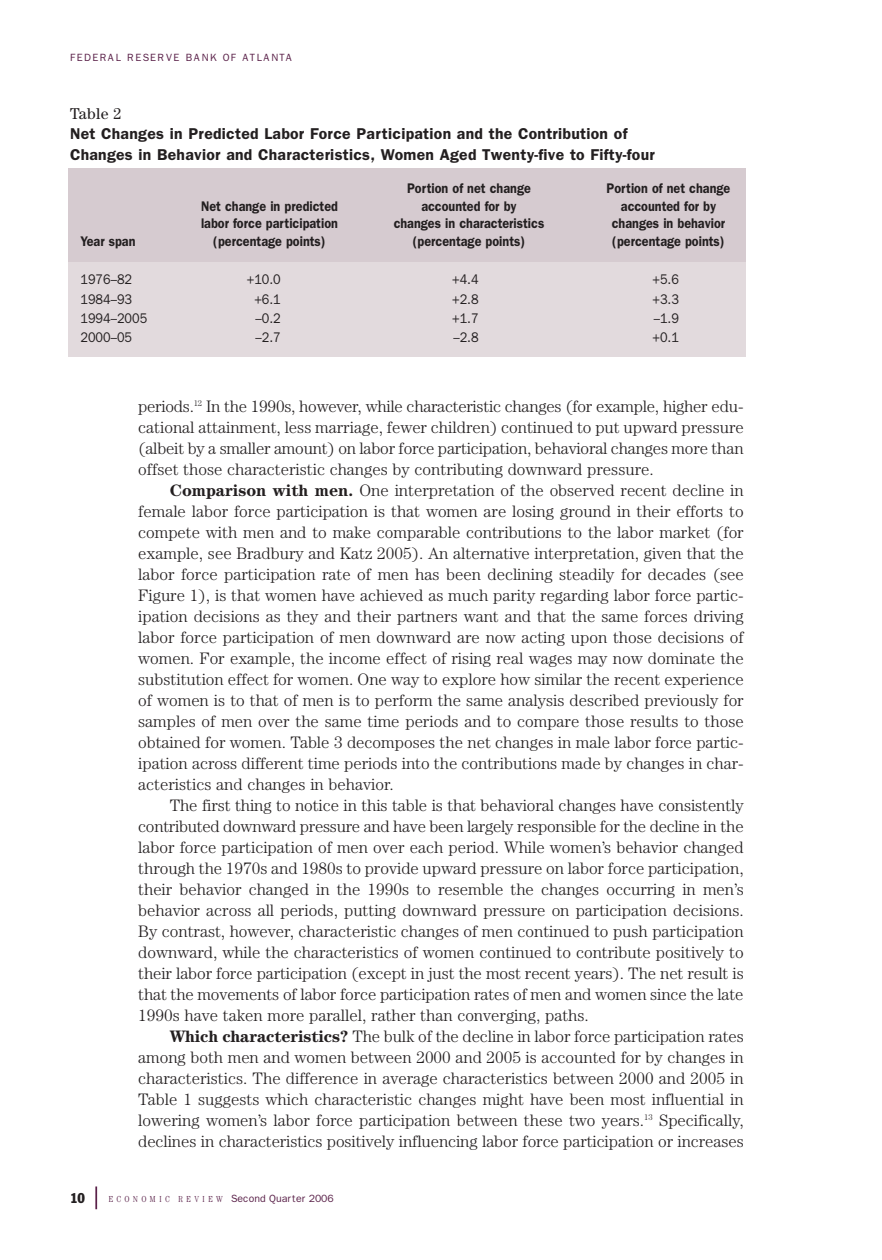
<style>
.page{position:relative;width:882px;height:1260px;background:#fff}
.page>*{position:absolute;margin:0;border:0;box-sizing:border-box;transform-origin:0 0}
.t1{font:300 16.62px/21px "Century";color:#231f20;text-align:justify}
.t2{font:600 15.75px/21px "Franklin Gothic";letter-spacing:.02em;color:#231f20}
.t3{font:15.75px "Century";letter-spacing:.015em;color:#231f20}
.t4{font:600 14px "Franklin Gothic";color:#231f20;scale:.9 1}
.t5{font:14px "Franklin Gothic";color:#231f20;scale:.9 1}
.t6{font:condensed 14px "Franklin Gothic";color:#231f20}
.t7{font:10.5px "Franklin Gothic";color:#5a2149}
.t8{font:10.5px "Franklin Gothic";letter-spacing:.12em;color:#5a2149}
.s1{font-weight:700}
.s2{font-family:"Century";font-weight:300;font-stretch:condensed;font-size:8.75px}
</style>
<div class="page">
<hr style="left:95px;top:1186px;width:2px;height:23px;background:#5a2149">
<div style="left:68px;top:210px;width:678px;height:147px;background:#e2dadd"></div>
<div style="left:68px;top:168px;width:678px;height:94px;background:#d6cbd0"></div>
<p class="t8" style="left:70px;top:54px;width:224px">FEDERAL RESERVE BANK OF ATLANTA</p>
<p class="t3" style="left:70px;top:108px;width:53px">Table 2</p>
<p class="t2" style="left:70px;top:124px;width:586px">Net Changes in Predicted Labor Force Participation and the Contribution of<br>Changes in Behavior and Characteristics, Women Aged Twenty-five to Fifty-four</p>
<p class="t4" style="left:407px;top:184px;width:139px">Portion of net change</p>
<p class="t4" style="left:607px;top:184px;width:139px">Portion of net change</p>
<p class="t4" style="left:201px;top:201px;width:154px">Net change in predicted</p>
<p class="t4" style="left:421px;top:201px;width:107px">accounted for by</p>
<p class="t4" style="left:621px;top:201px;width:107px">accounted for by</p>
<p class="t4" style="left:201px;top:219px;width:154px">labor force participation</p>
<p class="t4" style="left:394px;top:219px;width:169px">changes in characteristics</p>
<p class="t4" style="left:612px;top:219px;width:127px">changes in behavior</p>
<p class="t4" style="left:81px;top:236px;width:63px">Year span</p>
<p class="t4" style="left:213px;top:236px;width:126px">(percentage points)</p>
<p class="t4" style="left:413px;top:236px;width:126px">(percentage points)</p>
<p class="t4" style="left:612px;top:236px;width:126px">(percentage points)</p>
<p class="t5" style="left:81px;top:275px;width:59px">1976–82</p>
<p class="t5" style="left:247px;top:275px;width:39px">+10.0</p>
<p class="t5" style="left:452px;top:275px;width:31px">+4.4</p>
<p class="t5" style="left:653px;top:275px;width:31px">+5.6</p>
<p class="t5" style="left:81px;top:294px;width:59px">1984–93</p>
<p class="t5" style="left:254px;top:294px;width:31px">+6.1</p>
<p class="t5" style="left:452px;top:294px;width:31px">+2.8</p>
<p class="t5" style="left:653px;top:294px;width:31px">+3.3</p>
<p class="t5" style="left:81px;top:313px;width:76px">1994–2005</p>
<p class="t5" style="left:256px;top:313px;width:29px">–0.2</p>
<p class="t5" style="left:452px;top:313px;width:31px">+1.7</p>
<p class="t5" style="left:654px;top:313px;width:29px">–1.9</p>
<p class="t5" style="left:81px;top:332px;width:59px">2000–05</p>
<p class="t5" style="left:256px;top:332px;width:29px">–2.7</p>
<p class="t5" style="left:453px;top:332px;width:29px">–2.8</p>
<p class="t5" style="left:653px;top:332px;width:31px">+0.1</p>
<p class="t1" style="left:138px;top:397px;width:607px">periods.<sup>12</sup> In the 1990s, however, while characteristic changes (for example, higher edu&shy;cational attainment, less marriage, fewer children) continued to put upward pressure (albeit by a smaller amount) on labor force participation, behavioral changes more than offset those characteristic changes by contributing downward pressure.</p>
<p class="t1" style="left:138px;top:481px;width:607px;text-indent:31px"><span class="s1">Comparison with men.</span> One interpretation of the observed recent decline in female labor force participation is that women are losing ground in their efforts to compete with men and to make comparable contributions to the labor market (for example, see Bradbury and Katz 2005). An alternative interpretation, given that the labor force participation rate of men has been declining steadily for decades (see Figure 1), is that women have achieved as much parity regarding labor force partic&shy;ipation decisions as they and their partners want and that the same forces driving labor force participation of men downward are now acting upon those decisions of women. For example, the income effect of rising real wages may now dominate the substitution effect for women. One way to explore how similar the recent experience of women is to that of men is to perform the same analysis described previously for samples of men over the same time periods and to compare those results to those obtained for women. Table 3 decomposes the net changes in male labor force partic&shy;ipation across different time periods into the contributions made by changes in char&shy;acteristics and changes in behavior.</p>
<p class="t1" style="left:138px;top:796px;width:607px;text-indent:31px">The first thing to notice in this table is that behavioral changes have consistently contributed downward pressure and have been largely responsible for the decline in the labor force participation of men over each period. While women’s behavior changed through the 1970s and 1980s to provide upward pressure on labor force participation, their behavior changed in the 1990s to resemble the changes occurring in men’s behavior across all periods, putting downward pressure on participation decisions.<br>By contrast, however, characteristic changes of men continued to push participation downward, while the characteristics of women continued to contribute positively to their labor force participation (except in just the most recent years). The net result is that the movements of labor force participation rates of men and women since the late 1990s have taken more parallel, rather than converging, paths.</p>
<p class="t1" style="left:138px;top:1027px;width:607px;text-indent:32px"><span class="s1">Which characteristics?</span> The bulk of the decline in labor force participation rates among both men and women between 2000 and 2005 is accounted for by changes in characteristics. The difference in average characteristics between 2000 and 2005 in Table 1 suggests which characteristic changes might have been most influential in lowering women’s labor force participation between these two years.<sup>13</sup> Specifically, declines in characteristics positively influencing labor force participation or increases</p>
<p class="t6" style="left:70px;top:1193px;width:17px">10</p>
<p class="t7" style="left:108px;top:1195px;width:227px"><span class="s2">E C O N O M I C R E V I E W</span> Second Quarter 2006</p>
</div>
